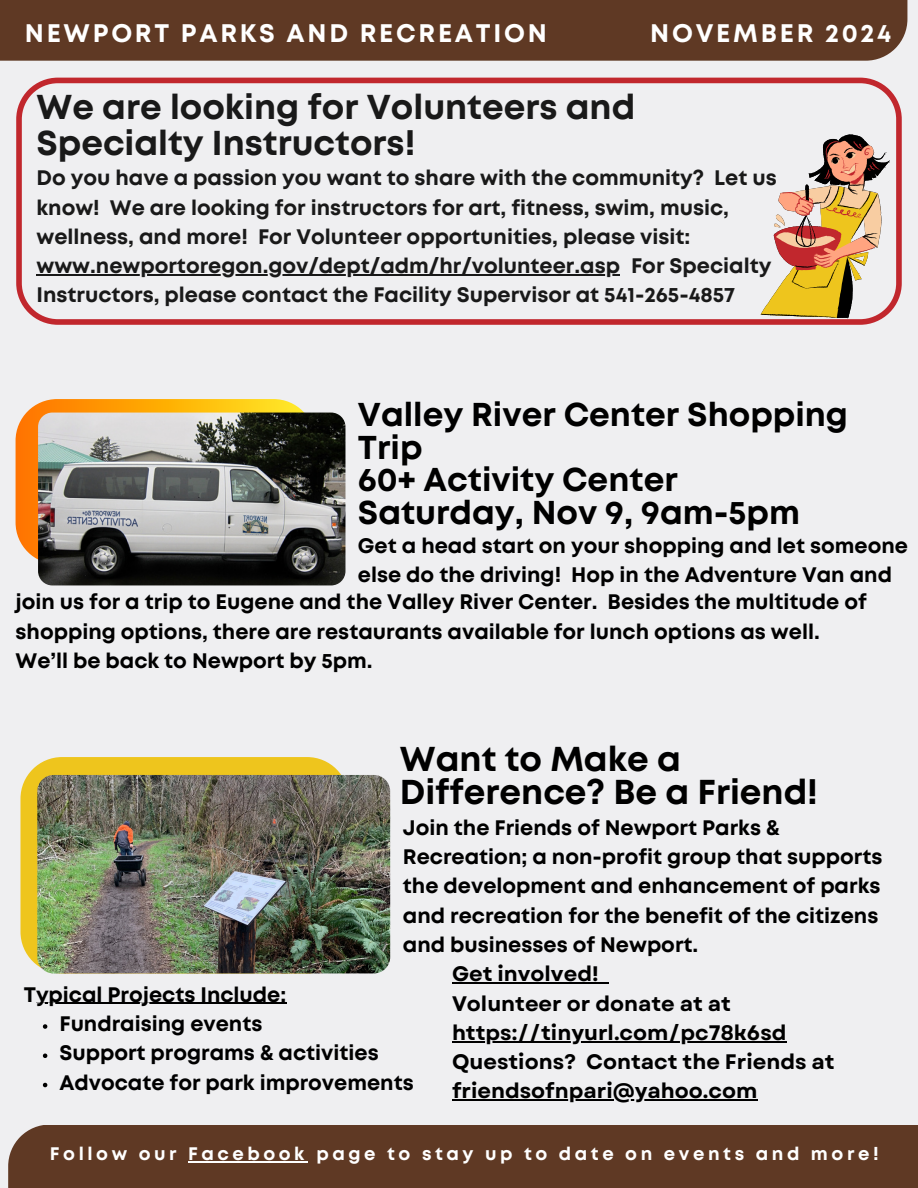
<style>
.page{position:relative;width:918px;height:1188px;background:#efeff1}
.page>*{position:absolute;margin:0;border:0;box-sizing:border-box;transform-origin:0 0}
.t1{font:700 34.5px/36px "Mont";color:#191919}
.t2{font:700 34.5px/33.8px "Mont";color:#000}
.t3{font:700 33px/32.7px "Mont";color:#000}
.t4{font:700 25.35px "Mont";letter-spacing:.11em;color:#fff}
.t5{font:700 21px/29.2px "Mont";color:#000}
.t6{font:700 21px/29.2px "Mont";color:#191919}
.t7{font:700 21px/29.2px "Garet";color:#000}
.t8{font:700 18.15px "Mont";letter-spacing:.2em;color:#fff}
</style>
<div class="page">
<div style="left:8px;top:1125px;width:910px;height:63px;background:#5f3924"></div>
<div style="left:0;top:0;width:907px;height:61px;background:#5f3924"></div>
<svg style="left:16px;top:78px;width:886px;height:247px"></svg>
<svg style="left:761px;top:134px;width:129px;height:185px"></svg>
<hr style="left:37px;top:274px;width:583px;height:1px;background:#191919">
<div style="left:20px;top:757px;width:329px;height:217px;background:#eec51d;border-radius:42px"></div>
<img style="left:37px;top:775px;width:353px;height:198px;border-radius:16px">
<hr style="left:452px;top:983px;width:147px;height:1px;background:#000">
<hr style="left:452px;top:1041px;width:335px;height:1px;background:#000">
<hr style="left:452px;top:1100px;width:305px;height:1px;background:#000">
<hr style="left:36px;top:1003px;width:250px;height:1px;background:#000">
<svg style="left:43px;top:1024px;width:4px;height:5px"></svg>
<svg style="left:43px;top:1054px;width:4px;height:4px"></svg>
<svg style="left:43px;top:1083px;width:4px;height:4px"></svg>
<hr style="left:188px;top:1161px;width:120px;height:2px;background:#fff">
<div style="left:16px;top:399px;width:299px;height:165px;background:linear-gradient(to right,#ff7200,#ffee23);border-radius:42px"></div>
<img style="left:38px;top:413px;width:307px;height:172px;border-radius:14px">
<h3 class="t4" style="left:25px;top:24px;width:523px">NEWPORT PARKS AND RECREATION</h3>
<p class="t4" style="left:650px;top:24px;width:243px">NOVEMBER 2024</p>
<h1 class="t1" style="left:37px;top:92px;width:600px">We are looking for Volunteers and<br>Specialty Instructors!</h1>
<h2 class="t6" style="left:37px;top:165px;width:742px">Do you have a passion you want to share with the community? Let us know! We are looking for instructors for art, fitness, swim, music, wellness, and more! For Volunteer opportunities, please visit:</h2>
<h2 class="t6" style="left:37px;top:253px;width:736px">www.newportoregon.gov/dept/adm/hr/volunteer.asp For Specialty<br>Instructors, please contact the Facility Supervisor at 541-265-4857</h2>
<h2 class="t3" style="left:358px;top:401px;width:492px">Valley River Center Shopping<br>Trip<br>60+ Activity Center<br>Saturday, Nov 9, 9am-5pm</h2>
<p class="t5" style="left:358px;top:533px;width:552px">Get a head start on your shopping and let someone else do the driving! Hop in the Adventure Van and</p>
<p class="t5" style="left:16px;top:589px;width:853px">join us for a trip to Eugene and the Valley River Center. Besides the multitude of shopping options, there are restaurants available for lunch options as well.<br>We’ll be back to Newport by 5pm.</p>
<h3 class="t2" style="left:400px;top:744px;width:420px">Want to Make a<br>Difference? Be a Friend!</h3>
<h3 class="t5" style="left:403px;top:814px;width:481px">Join the Friends of Newport Parks &amp; Recreation; a non-profit group that supports the development and enhancement of parks and recreation for the benefit of the citizens and businesses of Newport.</h3>
<h1 class="t5" style="left:24px;top:981px;width:264px">Typical Projects Include:</h1>
<p class="t5" style="left:59px;top:1011px;width:205px">Fundraising events</p>
<h3 class="t5" style="left:59px;top:1040px;width:321px">Support programs &amp; activities</h3>
<h3 class="t5" style="left:59px;top:1069px;width:356px">Advocate for park improvements</h3>
<h3 class="t7" style="left:452px;top:960px;width:280px">Get involved!<br>Volunteer or donate at at</h3>
<p class="t7" style="left:452px;top:1018px;width:384px">https://tinyurl.com/pc78k6sd<br>Questions? Contact the Friends at</p>
<h1 class="t7" style="left:452px;top:1077px;width:307px">friendsofnpari@yahoo.com</h1>
<p class="t8" style="left:50px;top:1147px;width:830px">Follow our Facebook page to stay up to date on events and more!</p>
</div>
